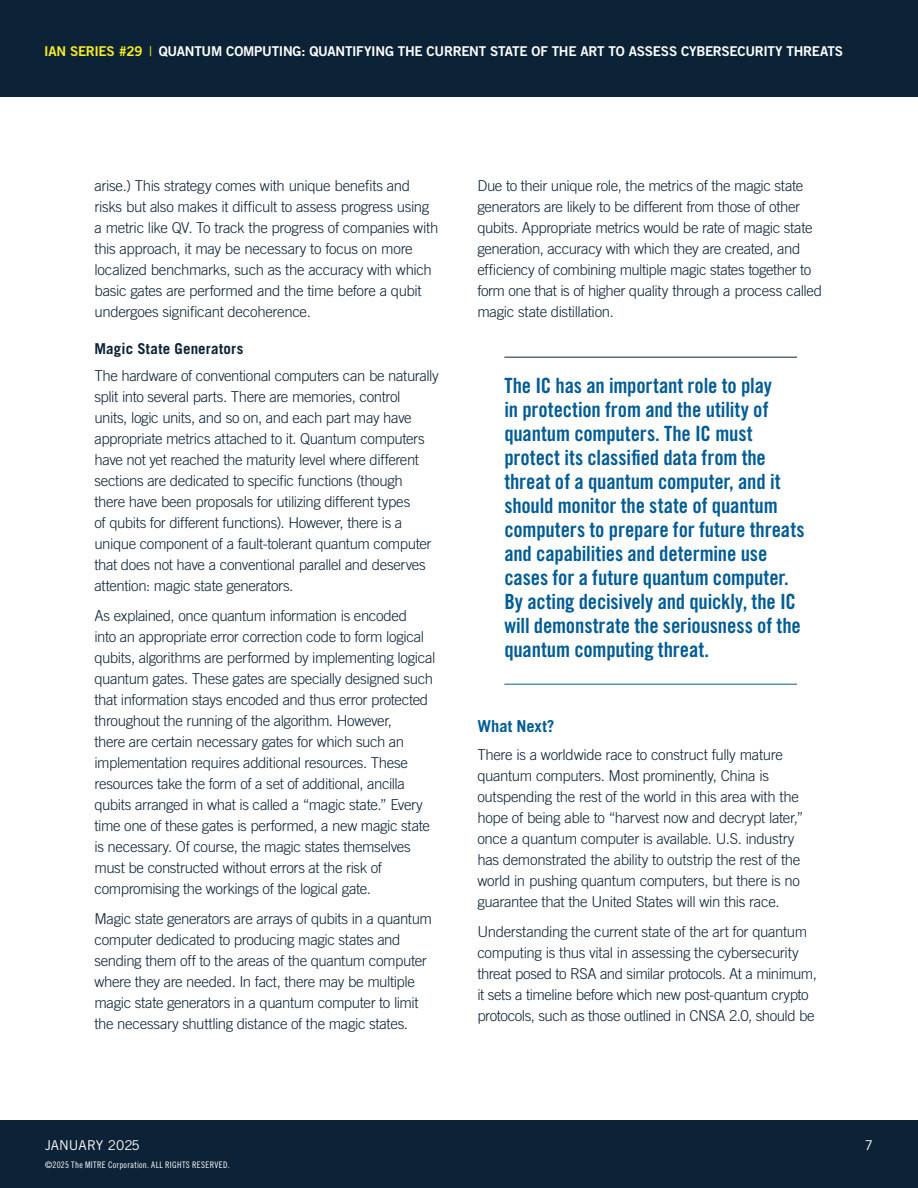
<style>
.page{position:relative;width:918px;height:1188px;background:#fff}
.page>*{position:absolute;margin:0;border:0;box-sizing:border-box;transform-origin:0 0}
.t1{font:21px/24px "Trade Gothic LT Pro Bd Cn 20";letter-spacing:-.005em;color:#005c95}
.t2{font:700 16.5px "Trade Gothic LT Pro";color:#005c95}
.t3{font:300 15px/21px "Trade Gothic LT Pro";letter-spacing:-.025em;color:#0c2337}
.t4{font:700 15px "Trade Gothic LT Pro";letter-spacing:.01em;color:#0c2337}
.t5{font:13.5px "Trade Gothic LT Pro Bd 2";letter-spacing:-.02em;color:#fff}
.t6{font:13.5px "Trade Gothic LT Pro";letter-spacing:-.005em;color:#fff}
.t7{font:9px "Trade Gothic LT Pro Cn 18";letter-spacing:.03em;color:#fff}
.s1{color:#faed24}
.s2{font-family:"Trade Gothic LT Pro Cn 18";color:#faed24}
</style>
<div class="page">
<div style="left:0;top:1120px;width:918px;height:68px;background:#0c2337"></div>
<div style="left:0;top:0;width:918px;height:97px;background:#0c2337"></div>
<hr style="left:504px;top:684px;width:293px;height:1px;background:#005c95">
<hr style="left:504px;top:357px;width:293px;height:1px;background:#0c2337">
<p class="t5" style="left:44px;top:43px;width:800px"><span class="s1">IAN SERIES #29</span> <span class="s2">|</span> QUANTUM COMPUTING: QUANTIFYING THE CURRENT STATE OF THE ART TO ASSESS CYBERSECURITY THREATS</p>
<p class="t3" style="left:94px;top:175px;width:345px">arise.) This strategy comes with unique benefts and risks but also makes it diffcult to assess progress using a metric like QV. To track the progress of companies with this approach, it may be necessary to focus on more localized benchmarks, such as the accuracy with which basic gates are performed and the time before a qubit undergoes signifcant decoherence.</p>
<p class="t4" style="left:94px;top:339px;width:150px">Magic State Generators</p>
<p class="t3" style="left:94px;top:365px;width:346px">The hardware of conventional computers can be naturally split into several parts. There are memories, control<br>units, logic units, and so on, and each part may have appropriate metrics attached to it. Quantum computers have not yet reached the maturity level where different sections are dedicated to specifc functions (though<br>there have been proposals for utilizing different types<br>of qubits for different functions). However, there is a unique component of a fault-tolerant quantum computer that does not have a conventional parallel and deserves attention: magic state generators.</p>
<p class="t3" style="left:94px;top:605px;width:342px">As explained, once quantum information is encoded<br>into an appropriate error correction code to form logical qubits, algorithms are performed by implementing logical quantum gates. These gates are specially designed such that information stays encoded and thus error protected throughout the running of the algorithm. However,<br>there are certain necessary gates for which such an implementation requires additional resources. These resources take the form of a set of additional, ancilla qubits arranged in what is called a “magic state.” Every time one of these gates is performed, a new magic state is necessary. Of course, the magic states themselves must be constructed without errors at the risk of compromising the workings of the logical gate.</p>
<p class="t3" style="left:94px;top:908px;width:339px">Magic state generators are arrays of qubits in a quantum computer dedicated to producing magic states and sending them off to the areas of the quantum computer where they are needed. In fact, there may be multiple magic state generators in a quantum computer to limit the necessary shuttling distance of the magic states.</p>
<p class="t3" style="left:477px;top:175px;width:346px">Due to their unique role, the metrics of the magic state generators are likely to be different from those of other qubits. Appropriate metrics would be rate of magic state generation, accuracy with which they are created, and effciency of combining multiple magic states together to form one that is of higher quality through a process called magic state distillation.</p>
<p class="t1" style="left:504px;top:374px;width:302px">The IC has an important role to play<br>in protection from and the utility of quantum computers. The IC must protect its classifed data from the threat of a quantum computer, and it should monitor the state of quantum computers to prepare for future threats and capabilities and determine use cases for a future quantum computer.<br>By acting decisively and quickly, the IC will demonstrate the seriousness of the quantum computing threat.</p>
<p class="t2" style="left:477px;top:716px;width:79px">What Next?</p>
<p class="t3" style="left:477px;top:744px;width:328px">There is a worldwide race to construct fully mature quantum computers. Most prominently, China is outspending the rest of the world in this area with the hope of being able to “harvest now and decrypt later,” once a quantum computer is available. U.S. industry has demonstrated the ability to outstrip the rest of the world in pushing quantum computers, but there is no guarantee that the United States will win this race.</p>
<p class="t3" style="left:477px;top:921px;width:341px">Understanding the current state of the art for quantum computing is thus vital in assessing the cybersecurity threat posed to RSA and similar protocols. At a minimum, it sets a timeline before which new post-quantum crypto protocols, such as those outlined in CNSA 2.0, should be</p>
<p class="t6" style="left:45px;top:1137px;width:96px">JANUARY 2025</p>
<p class="t6" style="left:865px;top:1137px;width:10px">7</p>
<p class="t7" style="left:45px;top:1159px;width:186px">©2025 The MITRE Corporation. ALL RIGHTS RESERVED.</p>
</div>
